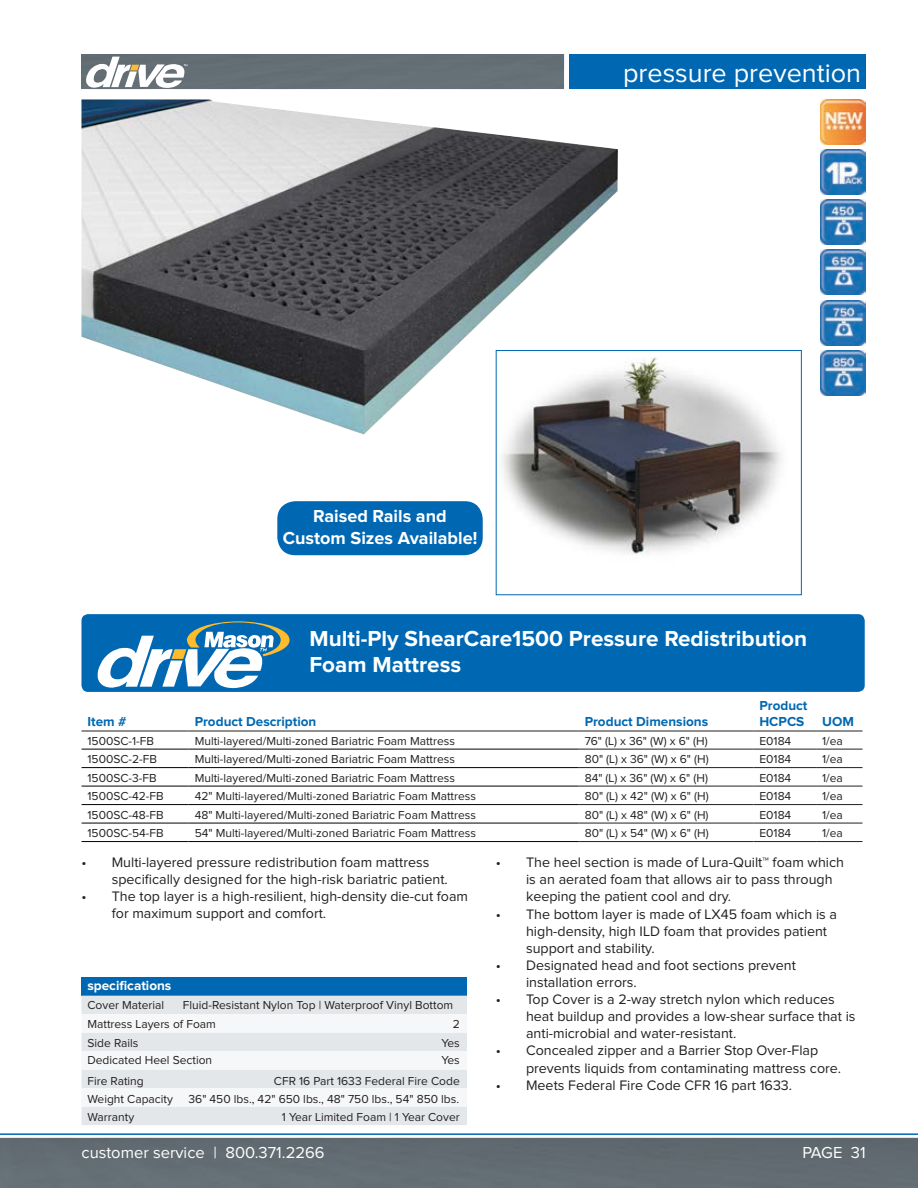
<style>
.page{position:relative;width:918px;height:1188px;background:#fff}
.page>*{position:absolute;margin:0;border:0;box-sizing:border-box;transform-origin:0 0}
.t1{font:27px "Proxima Nova";color:#fff}
.family_name{font:700 22.5px/25.5px "Proxima Nova";color:#fff}
.t2{font:700 18px/21.6px "Proxima Nova";color:#fff;text-align:center}
.t3{font:16.5px "Proxima Nova";color:#fff}
.t4{font:14.25px/17.1px "Proxima Nova";color:#231f20}
.Cell_Header{font:700 13.5px/16.2px "Proxima Nova";color:#0068b3}
.prdesc_Header{font:700 13.5px "Proxima Nova";color:#0068b3}
.t5{font:700 13.5px "Proxima Nova";color:#fff}
.CATNO_Header{font:700 13.5px "Proxima Nova";color:#0068b3}
.prdesc{font:12px "Proxima Nova";color:#231f20}
.Cell{font:12px "Proxima Nova";color:#231f20}
.CATNO{font:12px "Proxima Nova";color:#231f20}
.specification_1{font:12px "Proxima Nova";color:#231f20}
.specification_6{font:12px "Proxima Nova";color:#231f20}
.specification_5{font:12px "Proxima Nova";color:#231f20}
.specification_7{font:12px "Proxima Nova";color:#231f20}
.specification_4{font:12px "Proxima Nova";color:#231f20}
.specification_2{font:12px "Proxima Nova";color:#231f20}
.specification_3{font:12px "Proxima Nova";color:#231f20}
</style>
<div class="page">
<hr style="left:0;top:1133px;width:917px;height:1px;background:#0068b3">
<div style="left:0;top:1137px;width:917px;height:50px;background:#626c72"></div>
<div style="left:81px;top:54px;width:483px;height:35px;background:#656f76"></div>
<div style="left:569px;top:54px;width:296px;height:35px;background:#0068b3"></div>
<svg style="left:86px;top:57px;width:102px;height:31px"></svg>
<div style="left:81px;top:614px;width:783px;height:78px;background:#0068b3;border-radius:7px"></div>
<img style="left:81px;top:99px;width:536px;height:335px">
<img style="left:497px;top:352px;width:285px;height:203px">
<hr style="left:81px;top:730px;width:108px;height:1px;background:#231f20">
<hr style="left:189px;top:730px;width:389px;height:1px;background:#231f20">
<hr style="left:578px;top:730px;width:175px;height:1px;background:#231f20">
<hr style="left:753px;top:730px;width:62px;height:1px;background:#231f20">
<hr style="left:815px;top:730px;width:47px;height:1px;background:#231f20">
<hr style="left:578px;top:748px;width:175px;height:1px;background:#231f20">
<hr style="left:753px;top:748px;width:62px;height:1px;background:#231f20">
<hr style="left:815px;top:748px;width:47px;height:1px;background:#231f20">
<hr style="left:81px;top:748px;width:108px;height:1px;background:#000">
<hr style="left:189px;top:748px;width:389px;height:1px;background:#000">
<hr style="left:578px;top:767px;width:175px;height:1px;background:#231f20">
<hr style="left:753px;top:767px;width:62px;height:1px;background:#231f20">
<hr style="left:815px;top:767px;width:47px;height:1px;background:#231f20">
<hr style="left:81px;top:767px;width:108px;height:1px;background:#000">
<hr style="left:81px;top:785px;width:108px;height:1px;background:#000">
<hr style="left:81px;top:804px;width:108px;height:1px;background:#000">
<hr style="left:81px;top:822px;width:108px;height:1px;background:#000">
<hr style="left:81px;top:841px;width:108px;height:1px;background:#000">
<hr style="left:189px;top:767px;width:389px;height:1px;background:#000">
<hr style="left:189px;top:785px;width:389px;height:1px;background:#000">
<hr style="left:189px;top:804px;width:389px;height:1px;background:#000">
<hr style="left:189px;top:822px;width:389px;height:1px;background:#000">
<hr style="left:189px;top:841px;width:389px;height:1px;background:#000">
<hr style="left:578px;top:785px;width:175px;height:1px;background:#231f20">
<hr style="left:753px;top:785px;width:62px;height:1px;background:#231f20">
<hr style="left:815px;top:785px;width:47px;height:1px;background:#231f20">
<hr style="left:578px;top:804px;width:175px;height:1px;background:#231f20">
<hr style="left:753px;top:804px;width:62px;height:1px;background:#231f20">
<hr style="left:815px;top:804px;width:47px;height:1px;background:#231f20">
<hr style="left:578px;top:822px;width:175px;height:1px;background:#231f20">
<hr style="left:753px;top:822px;width:62px;height:1px;background:#231f20">
<hr style="left:815px;top:822px;width:47px;height:1px;background:#231f20">
<hr style="left:578px;top:841px;width:175px;height:1px;background:#231f20">
<hr style="left:753px;top:841px;width:62px;height:1px;background:#231f20">
<hr style="left:815px;top:841px;width:47px;height:1px;background:#231f20">
<div style="left:81px;top:977px;width:386px;height:18px;background:#0068b3"></div>
<div style="left:81px;top:995px;width:386px;height:130px;background:#e4e7ea"></div>
<svg style="left:81px;top:1014px;width:386px;height:92px"></svg>
<img style="left:820px;top:99px;width:44px;height:45px">
<img style="left:820px;top:150px;width:44px;height:45px">
<img style="left:820px;top:199px;width:44px;height:45px">
<img style="left:820px;top:250px;width:44px;height:44px">
<img style="left:820px;top:300px;width:44px;height:45px">
<img style="left:820px;top:350px;width:44px;height:45px">
<div style="left:277px;top:501px;width:205px;height:54px;background:#0068b3;border-radius:18px"></div>
<svg style="left:98px;top:621px;width:191px;height:67px"></svg>
<h1 class="t1" style="left:623px;top:60px;width:239px">pressure prevention</h1>
<p class="t2" style="left:283px;top:506px;width:196px">Raised Rails and<br>Custom Sizes Available!</p>
<p class="family_name" style="left:309px;top:626px;width:499px">Multi-Ply ShearCare1500 Pressure Redistribution<br>Foam Mattress</p>
<p class="CATNO_Header" style="left:87px;top:716px;width:41px">Item #</p>
<p class="prdesc_Header" style="left:195px;top:716px;width:123px">Product Description</p>
<p class="Cell_Header" style="left:584px;top:714px;width:125px">Product Dimensions</p>
<p class="Cell_Header" style="left:759px;top:698px;width:50px">Product<br>HCPCS</p>
<p class="Cell_Header" style="left:822px;top:714px;width:33px">UOM</p>
<p class="CATNO" style="left:87px;top:735px;width:68px">1500SC-1-FB</p>
<p class="prdesc" style="left:195px;top:735px;width:262px">Multi-layered/Multi-zoned Bariatric Foam Mattress</p>
<p class="Cell" style="left:584px;top:735px;width:124px">76" (L) x 36" (W) x 6" (H)</p>
<p class="Cell" style="left:759px;top:735px;width:33px">E0184</p>
<p class="Cell" style="left:821px;top:735px;width:22px">1/ea</p>
<p class="CATNO" style="left:87px;top:753px;width:71px">1500SC-2-FB</p>
<p class="prdesc" style="left:195px;top:753px;width:262px">Multi-layered/Multi-zoned Bariatric Foam Mattress</p>
<p class="Cell" style="left:584px;top:753px;width:125px">80" (L) x 36" (W) x 6" (H)</p>
<p class="Cell" style="left:759px;top:753px;width:33px">E0184</p>
<p class="Cell" style="left:821px;top:753px;width:22px">1/ea</p>
<p class="CATNO" style="left:87px;top:772px;width:71px">1500SC-3-FB</p>
<p class="prdesc" style="left:195px;top:772px;width:262px">Multi-layered/Multi-zoned Bariatric Foam Mattress</p>
<p class="Cell" style="left:584px;top:772px;width:125px">84" (L) x 36" (W) x 6" (H)</p>
<p class="Cell" style="left:759px;top:772px;width:33px">E0184</p>
<p class="Cell" style="left:821px;top:772px;width:22px">1/ea</p>
<p class="CATNO" style="left:87px;top:790px;width:78px">1500SC-42-FB</p>
<p class="prdesc" style="left:195px;top:790px;width:283px">42" Multi-layered/Multi-zoned Bariatric Foam Mattress</p>
<p class="Cell" style="left:584px;top:790px;width:125px">80" (L) x 42" (W) x 6" (H)</p>
<p class="Cell" style="left:759px;top:790px;width:33px">E0184</p>
<p class="Cell" style="left:821px;top:790px;width:22px">1/ea</p>
<p class="CATNO" style="left:87px;top:809px;width:78px">1500SC-48-FB</p>
<p class="prdesc" style="left:195px;top:809px;width:283px">48" Multi-layered/Multi-zoned Bariatric Foam Mattress</p>
<p class="Cell" style="left:584px;top:809px;width:125px">80" (L) x 48" (W) x 6" (H)</p>
<p class="Cell" style="left:759px;top:809px;width:33px">E0184</p>
<p class="Cell" style="left:821px;top:809px;width:22px">1/ea</p>
<p class="CATNO" style="left:87px;top:827px;width:78px">1500SC-54-FB</p>
<p class="prdesc" style="left:195px;top:827px;width:283px">54" Multi-layered/Multi-zoned Bariatric Foam Mattress</p>
<p class="Cell" style="left:584px;top:827px;width:125px">80" (L) x 54" (W) x 6" (H)</p>
<p class="Cell" style="left:759px;top:827px;width:33px">E0184</p>
<p class="Cell" style="left:821px;top:827px;width:22px">1/ea</p>
<p class="t4" style="left:112px;top:854px;width:337px;text-indent:-30px">• Multi-layered pressure redistribution foam mattress specifically designed for the high-risk bariatric patient.</p>
<p class="t4" style="left:112px;top:888px;width:358px;text-indent:-30px">• The top layer is a high-resilient, high-density die-cut foam for maximum support and comfort.</p>
<p class="t5" style="left:87px;top:979px;width:85px">specifications</p>
<p class="specification_1" style="left:87px;top:999px;width:78px">Cover Material</p>
<p class="specification_1" style="left:183px;top:999px;width:272px">Fluid-Resistant Nylon Top | Waterproof Vinyl Bottom</p>
<p class="specification_2" style="left:87px;top:1018px;width:130px">Mattress Layers of Foam</p>
<p class="specification_2" style="left:452px;top:1018px;width:9px">2</p>
<p class="specification_3" style="left:87px;top:1037px;width:52px">Side Rails</p>
<p class="specification_3" style="left:441px;top:1037px;width:20px">Yes</p>
<p class="specification_4" style="left:87px;top:1054px;width:126px">Dedicated Heel Section</p>
<p class="specification_4" style="left:441px;top:1054px;width:20px">Yes</p>
<p class="specification_5" style="left:87px;top:1075px;width:58px">Fire Rating</p>
<p class="specification_5" style="left:274px;top:1075px;width:187px">CFR 16 Part 1633 Federal Fire Code</p>
<p class="specification_6" style="left:87px;top:1093px;width:87px">Weight Capacity</p>
<p class="specification_6" style="left:188px;top:1093px;width:272px">36" 450 lbs., 42" 650 lbs., 48" 750 lbs., 54" 850 lbs.</p>
<p class="specification_7" style="left:87px;top:1111px;width:48px">Warranty</p>
<p class="specification_7" style="left:282px;top:1111px;width:179px">1 Year Limited Foam | 1 Year Cover</p>
<p class="t4" style="left:526px;top:854px;width:319px;text-indent:-30px">• The heel section is made of Lura-Quilt™ foam which is an aerated foam that allows air to pass through keeping the patient cool and dry.</p>
<p class="t4" style="left:526px;top:906px;width:312px;text-indent:-30px">• The bottom layer is made of LX45 foam which is a high-density, high ILD foam that provides patient support and stability.</p>
<p class="t4" style="left:526px;top:957px;width:271px;text-indent:-30px">• Designated head and foot sections prevent installation errors.</p>
<p class="t4" style="left:526px;top:991px;width:331px;text-indent:-30px">• Top Cover is a 2-way stretch nylon which reduces heat buildup and provides a low-shear surface that is anti-microbial and water-resistant.</p>
<p class="t4" style="left:526px;top:1042px;width:316px;text-indent:-30px">• Concealed zipper and a Barrier Stop Over-Flap prevents liquids from contaminating mattress core.</p>
<p class="t4" style="left:495px;top:1077px;width:298px">• Meets Federal Fire Code CFR 16 part 1633.</p>
<p class="t3" style="left:81px;top:1145px;width:244px">customer service | 800.371.2266</p>
<p class="t3" style="left:802px;top:1145px;width:65px">PAGE 31</p>
</div>
